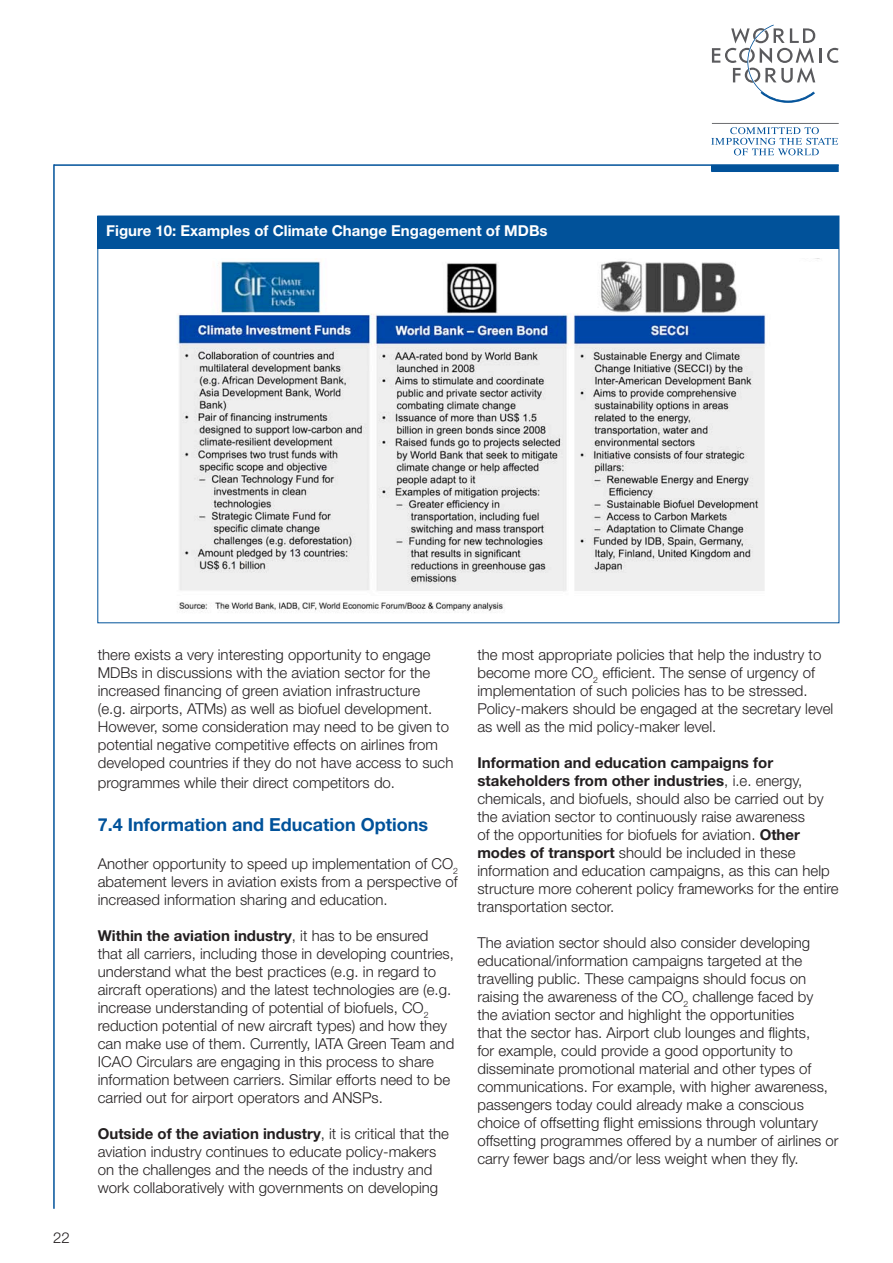
<style>
.page{position:relative;width:893px;height:1263px;background:#fff}
.page>*{position:absolute;margin:0;border:0;box-sizing:border-box;transform-origin:0 0}
.t1{font:700 18px "Helvetica Neue";color:#01529a}
.t2{font:300 15px/18px "Helvetica Neue";color:#231f20}
.t3{font:700 15px "Helvetica Neue";color:#fff}
.s1{font-weight:700}
</style>
<div class="page">
<hr style="left:712px;top:123px;width:127px;height:1px;background:#6c6d70">
<svg style="left:711px;top:127px;width:127px;height:28px"></svg>
<hr style="left:819px;top:48px;width:3px;height:15px;background:#5a5a5d">
<svg style="left:827px;top:48px;width:12px;height:15px"></svg>
<svg style="left:712px;top:25px;width:103px;height:78px"></svg>
<hr style="left:54px;top:164px;width:785px;height:2px;background:#01529a">
<div style="left:712px;top:166px;width:126px;height:5px;background:#01529a"></div>
<div style="left:711px;top:165px;width:128px;height:7px;border:2px solid #01529a"></div>
<hr style="left:53px;top:164px;width:2px;height:1045px;background:#01529a">
<img style="left:98px;top:258px;width:741px;height:366px">
<div style="left:98px;top:216px;width:741px;height:33px;background:#01529a"></div>
<p class="t3" style="left:106px;top:222px;width:443px">figure 10: examples of climate change engagement of Mdbs</p>
<p class="t2" style="left:53px;top:1228px;width:18px">22</p>
<p class="t2" style="left:98px;top:645px;width:357px">there exists a very interesting opportunity to engage MDBs in discussions with the aviation sector for the increased financing of green aviation infrastructure<br>(e.g. airports, ATMs) as well as biofuel development.<br>However, some consideration may need to be given to potential negative competitive effects on airlines from developed countries if they do not have access to such</p>
<p class="t2" style="left:98px;top:773px;width:299px">programmes while their direct competitors do.</p>
<p class="t1" style="left:98px;top:813px;width:332px">7.4 information and education options</p>
<p class="t2" style="left:98px;top:854px;width:362px;text-align:justify">Another opportunity to speed up implementation of CO<sub>2 </sub>abatement levers in aviation exists from a perspective of increased information sharing and education.</p>
<p class="t2" style="left:98px;top:926px;width:358px"><span class="s1">Within the aviation industry</span>, it has to be ensured that all carriers, including those in developing countries, understand what the best practices (e.g. in regard to aircraft operations) and the latest technologies are (e.g. increase understanding of potential of biofuels, CO<sub>2 </sub>reduction potential of new aircraft types) and how they can make use of them. Currently, IATA Green Team and ICAO Circulars are engaging in this process to share information between carriers. Similar efforts need to be carried out for airport operators and ANSPs.</p>
<p class="t2" style="left:98px;top:1124px;width:353px"><span class="s1">outside of the aviation industry</span>, it is critical that the aviation industry continues to educate policy-makers on the challenges and the needs of the industry and work collaboratively with governments on developing</p>
<p class="t2" style="left:477px;top:645px;width:357px">the most appropriate policies that help the industry to become more CO<sub>2</sub> efficient. The sense of urgency of implementation of such policies has to be stressed.<br>Policy-makers should be engaged at the secretary level as well as the mid policy-maker level.</p>
<p class="t2" style="left:477px;top:753px;width:363px"><span class="s1">information and education campaigns for stakeholders from other industries</span>, i.e. energy, chemicals, and biofuels, should also be carried out by the aviation sector to continuously raise awareness<br>of the opportunities for biofuels for aviation. <span class="s1">other modes of transport</span> should be included in these information and education campaigns, as this can help structure more coherent policy frameworks for the entire transportation sector.</p>
<p class="t2" style="left:477px;top:933px;width:363px">The aviation sector should also consider developing educational/information campaigns targeted at the travelling public. These campaigns should focus on raising the awareness of the CO<sub>2</sub> challenge faced by<br>the aviation sector and highlight the opportunities<br>that the sector has. Airport club lounges and flights,<br>for example, could provide a good opportunity to disseminate promotional material and other types of communications. For example, with higher awareness, passengers today could already make a conscious choice of offsetting flight emissions through voluntary offsetting programmes offered by a number of airlines or carry fewer bags and/or less weight when they fly.</p>
</div>
